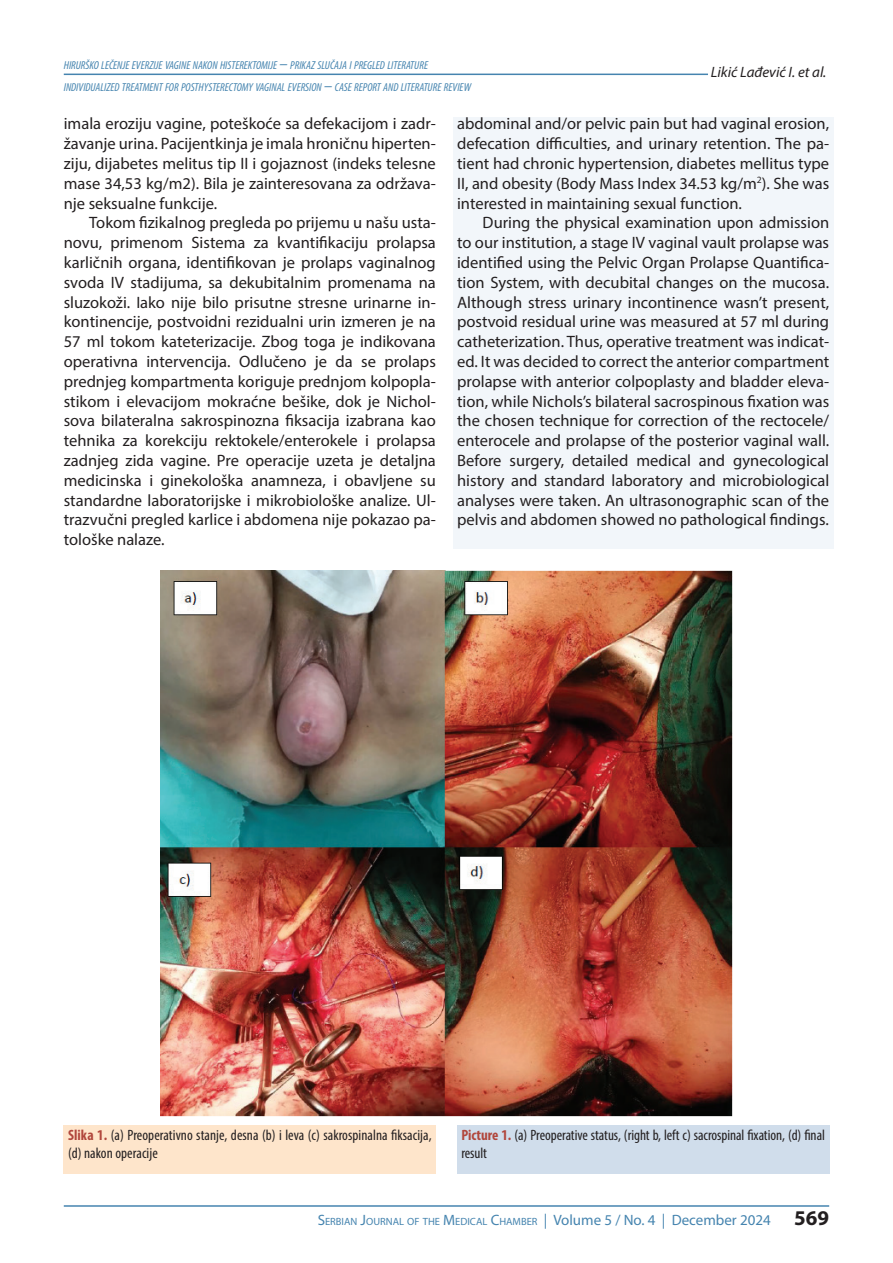
<style>
.page{position:relative;width:893px;height:1263px;background:#fff}
.page>*{position:absolute;margin:0;border:0;box-sizing:border-box;transform-origin:0 0}
.t1{font:16.5px/19.8px "Myriad Pro";color:#231f20;text-align:justify}
.t2{font:condensed 15px/18px "Myriad Pro";color:#231f20}
.t3{font:italic 15px "Myriad Pro";color:#231f20}
.t4{font:italic condensed 11.55px/21.8px "Myriad Pro";color:#4584af}
.t5{font:10.5px "Myriad Pro";color:#4584af}
.s1{font-size:16.5px}
.s2{font-weight:700;color:#b1473d}
.s3{font-size:15px}
.s4{font-weight:700;font-size:21px;color:#231f20}
</style>
<div class="page">
<div style="left:453px;top:117px;width:380px;height:1057px;background:#f2f6fa"></div>
<hr style="left:64px;top:1205px;width:765px;height:2px;background:#4584af">
<hr style="left:64px;top:74px;width:644px;height:1px;background:#4584af">
<div style="left:53px;top:550px;width:789px;height:629px;background:#fff"></div>
<div style="left:64px;top:1125px;width:372px;height:49px;background:#fee5cb"></div>
<div style="left:457px;top:1125px;width:372px;height:49px;background:#d0ddeb"></div>
<img style="left:160px;top:571px;width:572px;height:545px">
<p class="t4" style="left:64px;top:54px;width:409px">HIRURŠKO LEČENJE EVERZIJE VAGINE NAKON HISTEREKTOMIJE <span class="s1">–</span> PRIKAZ SLUČAJA I PREGLED LITERATURE<br>INDIVIDUALIZED TREATMENT FOR POSTHYSTERECTOMY VAGINAL EVERSION <span class="s1">–</span> CASE REPORT AND LITERATURE REVIEW</p>
<p class="t1" style="left:457px;top:114px;width:374px">abdominal and/or pelvic pain but had vaginal erosion, defecation difficulties, and urinary retention. The pa&shy;tient had chronic hypertension, diabetes mellitus type II, and obesity (Body Mass Index 34.53 kg/m<sup>2</sup>). She was interested in maintaining sexual function.</p>
<p class="t1" style="left:457px;top:213px;width:374px;text-indent:26px">During the physical examination upon admission to our institution, a stage IV vaginal vault prolapse was identified using the Pelvic Organ Prolapse Quantifica&shy;tion System, with decubital changes on the mucosa.<br>Although stress urinary incontinence wasn’t present, postvoid residual urine was measured at 57 ml during catheterization. Thus, operative treatment was indicat&shy;ed. It was decided to correct the anterior compartment prolapse with anterior colpoplasty and bladder eleva&shy;tion, while Nichols’s bilateral sacrospinous fixation was the chosen technique for correction of the rectocele/ enterocele and prolapse of the posterior vaginal wall.<br>Before surgery, detailed medical and gynecological history and standard laboratory and microbiological analyses were taken. An ultrasonographic scan of the pelvis and abdomen showed no pathological findings.</p>
<p class="t3" style="left:711px;top:63px;width:117px">Likić Lađević I. et al.</p>
<p class="t1" style="left:64px;top:114px;width:374px">imala eroziju vagine, poteškoće sa defekacijom i zadr&shy;žavanje urina. Pacijentkinja je imala hroničnu hiperten&shy;ziju, dijabetes melitus tip II i gojaznost (indeks telesne mase 34,53 kg/m2). Bila je zainteresovana za održava&shy;nje seksualne funkcije.</p>
<p class="t1" style="left:64px;top:213px;width:374px;text-indent:26px">Tokom fizikalnog pregleda po prijemu u našu usta&shy;novu, primenom Sistema za kvantifikaciju prolapsa karličnih organa, identifikovan je prolaps vaginalnog svoda IV stadijuma, sa dekubitalnim promenama na sluzokoži. Iako nije bilo prisutne stresne urinarne in&shy;kontinencije, postvoidni rezidualni urin izmeren je na 57 ml tokom kateterizacije. Zbog toga je indikovana operativna intervencija. Odlučeno je da se prolaps prednjeg kompartmenta koriguje prednjom kolpopla&shy;stikom i elevacijom mokraćne bešike, dok je Nichol&shy;sova bilateralna sakrospinozna fiksacija izabrana kao tehnika za korekciju rektokele/enterokele i prolapsa zadnjeg zida vagine. Pre operacije uzeta je detaljna medicinska i ginekološka anamneza, i obavljene su standardne laboratorijske i mikrobiološke analize. Ul&shy;trazvučni pregled karlice i abdomena nije pokazao pa&shy;tološke nalaze.</p>
<p class="t2" style="left:68px;top:1126px;width:365px"><span class="s2">Slika 1.</span> (a) Preoperativno stanje, desna (b) i leva (c) sakrospinalna fiksacija, (d) nakon operacije</p>
<p class="t2" style="left:461px;top:1126px;width:365px"><span class="s2">Picture 1.</span> (a) Preoperative status, (right b, left c) sacrospinal fixation, (d) final result</p>
<p class="t5" style="left:318px;top:1215px;width:513px"><span class="s3">S</span>ERBIAN <span class="s3">J</span>OURNAL OF THE <span class="s3">M</span>EDICAL <span class="s3">C</span>HAMBER <span class="s3">| Volume 5 / No. 4 | December 2024</span> <span class="s4">569</span></p>
</div>
